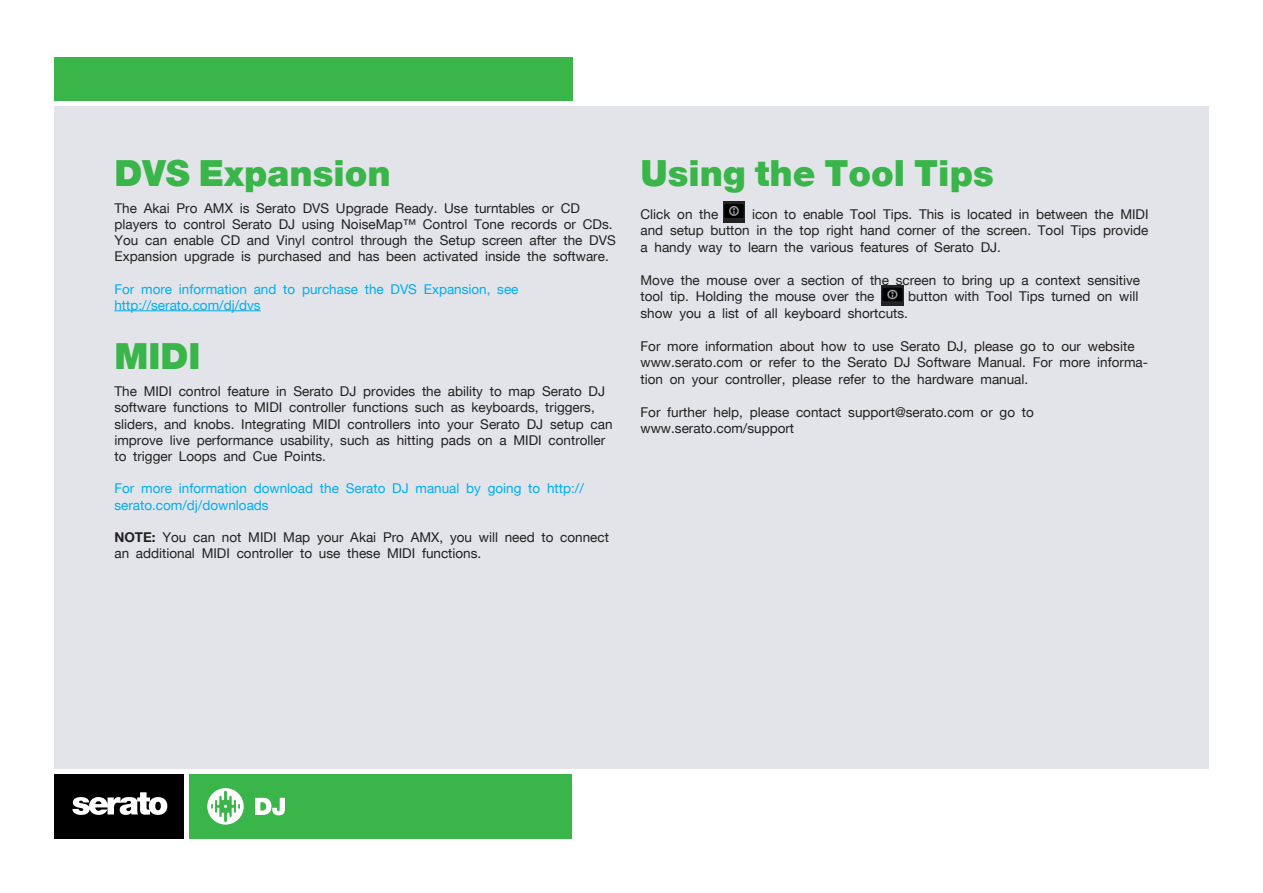
<style>
.page{position:relative;width:1263px;height:893px;background:#fff}
.page>*{position:absolute;margin:0;border:0;box-sizing:border-box;transform-origin:0 0}
.t1{font:900 36px "Serato";color:#3ab54a}
.t2{font:13.5px/16.2px "Serato";color:#231f20}
.t3{font:13.5px/16.2px "Serato";color:#00aeef}
.s1{font-weight:700}
</style>
<div class="page">
<div style="left:54px;top:106px;width:1155px;height:662px;background:#e2e4e9"></div>
<div style="left:54px;top:57px;width:518px;height:43px;background:#3ab54a"></div>
<div style="left:189px;top:774px;width:383px;height:65px;background:#3ab54a"></div>
<div style="left:54px;top:774px;width:130px;height:65px;background:#000"></div>
<svg style="left:72px;top:792px;width:95px;height:23px"></svg>
<svg style="left:255px;top:798px;width:30px;height:17px"></svg>
<svg style="left:207px;top:788px;width:37px;height:37px"></svg>
<img style="left:882px;top:285px;width:21px;height:20px">
<img style="left:723px;top:202px;width:21px;height:20px">
<hr style="left:114px;top:310px;width:147px;height:1px;background:#00aeef">
<p class="t1" style="left:114px;top:151px;width:278px">DVS Expansion</p>
<p class="t2" style="left:114px;top:199px;width:503px">The Akai Pro AMX is Serato DVS Upgrade Ready. Use turntables or CD players to control Serato DJ using NoiseMap™ Control Tone records or CDs.<br>You can enable CD and Vinyl control through the Setup screen after the DVS Expansion upgrade is purchased and has been activated inside the software.</p>
<p class="t3" style="left:114px;top:280px;width:406px">For more information and to purchase the DVS Expansion, see</p>
<p class="t3" style="left:114px;top:297px;width:148px">http://serato.com/dj/dvs</p>
<p class="t1" style="left:114px;top:335px;width:87px">MIDI</p>
<p class="t2" style="left:114px;top:383px;width:500px">The MIDI control feature in Serato DJ provides the ability to map Serato DJ software functions to MIDI controller functions such as keyboards, triggers, sliders, and knobs. Integrating MIDI controllers into your Serato DJ setup can improve live performance usability, such as hitting pads on a MIDI controller to trigger Loops and Cue Points.</p>
<p class="t3" style="left:114px;top:480px;width:471px">For more information download the Serato DJ manual by going to http:// serato.com/dj/downloads</p>
<p class="t2" style="left:114px;top:529px;width:496px"><span class="s1">NOTE:</span> You can not MIDI Map your Akai Pro AMX, you will need to connect an additional MIDI controller to use these MIDI functions.</p>
<p class="t1" style="left:640px;top:151px;width:355px">Using the Tool Tips</p>
<p class="t2" style="left:640px;top:205px;width:79px">Click on the</p>
<p class="t2" style="left:640px;top:205px;width:510px;text-align:justify;text-indent:112px">icon to enable Tool Tips. This is located in between the MIDI and setup button in the top right hand corner of the screen. Tool Tips provide a handy way to learn the various features of Serato DJ.</p>
<p class="t2" style="left:640px;top:271px;width:501px">Move the mouse over a section of the screen to bring up a context sensitive tool tip. Holding the mouse over the</p>
<p class="t2" style="left:908px;top:288px;width:231px">button with Tool Tips turned on will</p>
<p class="t2" style="left:640px;top:304px;width:269px">show you a list of all keyboard shortcuts.</p>
<p class="t2" style="left:640px;top:337px;width:509px">For more information about how to use Serato DJ, please go to our website www.serato.com or refer to the Serato DJ Software Manual. For more informa&shy;tion on your controller, please refer to the hardware manual.</p>
<p class="t2" style="left:640px;top:403px;width:395px">For further help, please contact support@serato.com or go to</p>
<p class="t2" style="left:640px;top:420px;width:155px">www.serato.com/support</p>
</div>
